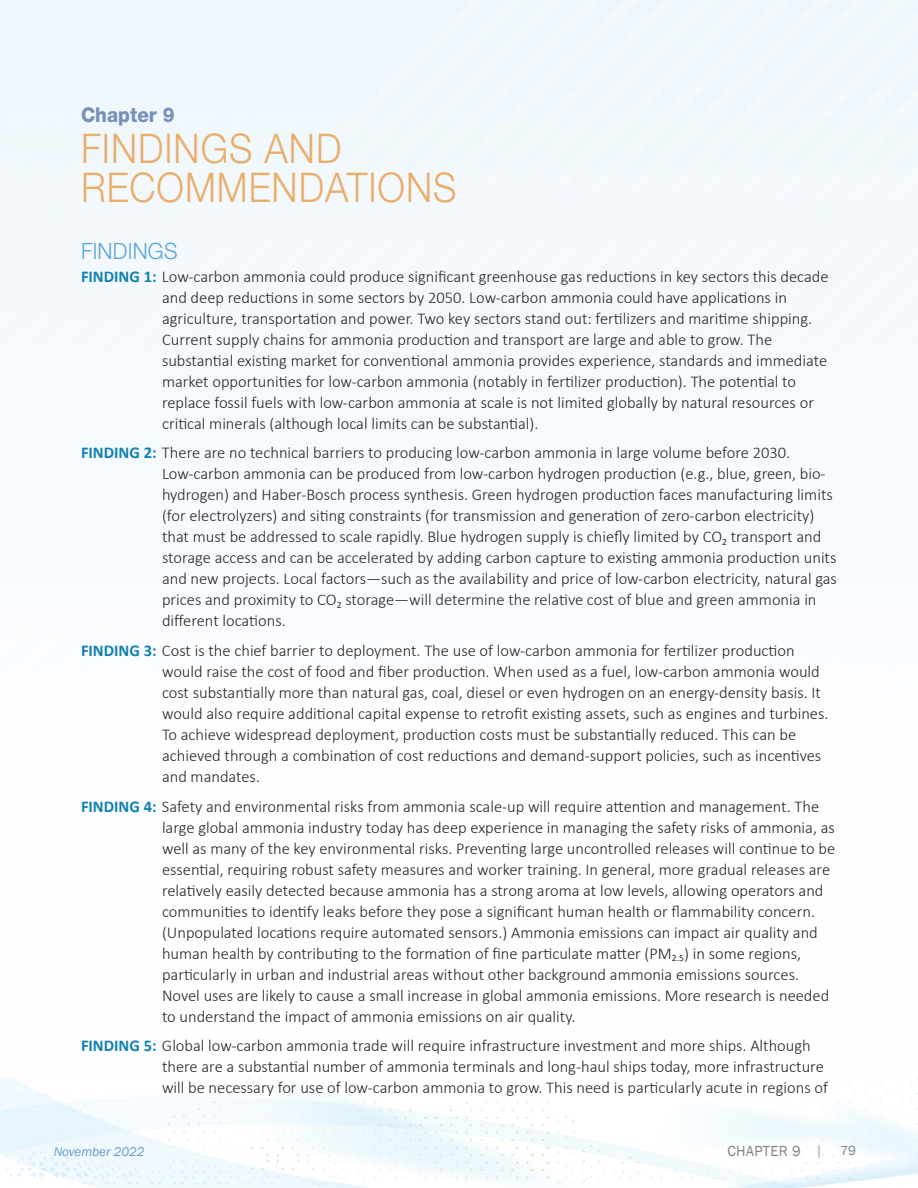
<style>
.page{position:relative;width:918px;height:1188px;background:#fff}
.page>*{position:absolute;margin:0;border:0;box-sizing:border-box;transform-origin:0 0}
._00_HEADING-00{font:300 40.95px/39px "Helvetica Neue LT Std";letter-spacing:.025em;color:#e8ae6a;scale:.9 1}
._00_Heading-03{font:300 22.5px "Helvetica Neue LT Std";letter-spacing:.01em;color:#5aa4da;scale:.95 1}
._00_Heading-01b{font:800 20.4px "Helvetica Neue LT Std";letter-spacing:.005em;color:#7591b8;scale:.91 1}
._09_Findings_Section{font:300 16.5px/21px "Calibri";color:#282526}
._00_Heading-04{font:15px "Franklin Gothic";letter-spacing:.025em;color:#808285}
.t1{font:13.5px "Franklin Gothic";color:#808285}
.t2{font:italic 13.2px "Franklin Gothic";color:#669cc7}
.s1{font-weight:700;color:#1180b5}
.s2{font-size:19.5px;color:#a8a9ad}
</style>
<div class="page">
<img style="left:0;top:1078px;width:918px;height:110px">
<p class="_00_Heading-01b" style="left:81px;top:103px;width:105px">Chapter 9</p>
<p class="_00_HEADING-00" style="left:81px;top:128px;width:419px">FINDINGS AND<br>RECOMMENDATIONS</p>
<p class="_00_Heading-03" style="left:81px;top:237px;width:103px">FINDINGS</p>
<p class="_09_Findings_Section" style="left:162px;top:266px;width:668px;text-indent:-81px"><span class="s1">FINDING 1:</span> Low-carbon ammonia could produce significant greenhouse gas reductions in key sectors this decade and deep reductions in some sectors by 2050. Low-carbon ammonia could have applications in agriculture, transportation and power. Two key sectors stand out: fertilizers and maritime shipping.<br>Current supply chains for ammonia production and transport are large and able to grow. The substantial existing market for conventional ammonia provides experience, standards and immediate market opportunities for low-carbon ammonia (notably in fertilizer production). The potential to replace fossil fuels with low-carbon ammonia at scale is not limited globally by natural resources or critical minerals (although local limits can be substantial).</p>
<p class="_09_Findings_Section" style="left:162px;top:442px;width:676px;text-indent:-81px"><span class="s1">FINDING 2:</span> There are no technical barriers to producing low-carbon ammonia in large volume before 2030.<br>Low-carbon ammonia can be produced from low-carbon hydrogen production (e.g., blue, green, bio&shy;hydrogen) and Haber-Bosch process synthesis. Green hydrogen production faces manufacturing limits (for electrolyzers) and siting constraints (for transmission and generation of zero-carbon electricity) that must be addressed to scale rapidly. Blue hydrogen supply is chiefly limited by CO<sub>2</sub> transport and storage access and can be accelerated by adding carbon capture to existing ammonia production units and new projects. Local factors—such as the availability and price of low-carbon electricity, natural gas prices and proximity to CO<sub>2</sub> storage—will determine the relative cost of blue and green ammonia in different locations.</p>
<p class="_09_Findings_Section" style="left:162px;top:640px;width:668px;text-indent:-81px"><span class="s1">FINDING 3:</span> Cost is the chief barrier to deployment. The use of low-carbon ammonia for fertilizer production would raise the cost of food and fiber production. When used as a fuel, low-carbon ammonia would cost substantially more than natural gas, coal, diesel or even hydrogen on an energy-density basis. It would also require additional capital expense to retrofit existing assets, such as engines and turbines.<br>To achieve widespread deployment, production costs must be substantially reduced. This can be achieved through a combination of cost reductions and demand-support policies, such as incentives and mandates.</p>
<p class="_09_Findings_Section" style="left:162px;top:795px;width:675px;text-indent:-81px"><span class="s1">FINDING 4:</span> Safety and environmental risks from ammonia scale-up will require attention and management. The large global ammonia industry today has deep experience in managing the safety risks of ammonia, as well as many of the key environmental risks. Preventing large uncontrolled releases will continue to be essential, requiring robust safety measures and worker training. In general, more gradual releases are relatively easily detected because ammonia has a strong aroma at low levels, allowing operators and communities to identify leaks before they pose a significant human health or flammability concern. (Unpopulated locations require automated sensors.) Ammonia emissions can impact air quality and human health by contributing to the formation of fine particulate matter (PM<sub>2.5</sub>) in some regions, particularly in urban and industrial areas without other background ammonia emissions sources.<br>Novel uses are likely to cause a small increase in global ammonia emissions. More research is needed to understand the impact of ammonia emissions on air quality.</p>
<p class="_09_Findings_Section" style="left:162px;top:1035px;width:668px;text-indent:-81px"><span class="s1">FINDING 5:</span> Global low-carbon ammonia trade will require infrastructure investment and more ships. Although there are a substantial number of ammonia terminals and long-haul ships today, more infrastructure will be necessary for use of low-carbon ammonia to grow. This need is particularly acute in regions of</p>
<p class="_00_Heading-04" style="left:727px;top:1142px;width:95px">CHAPTER 9 <span class="s2">l</span></p>
<p class="t2" style="left:54px;top:1143px;width:92px">November 2022</p>
<p class="t1" style="left:840px;top:1142px;width:17px">79</p>
</div>
